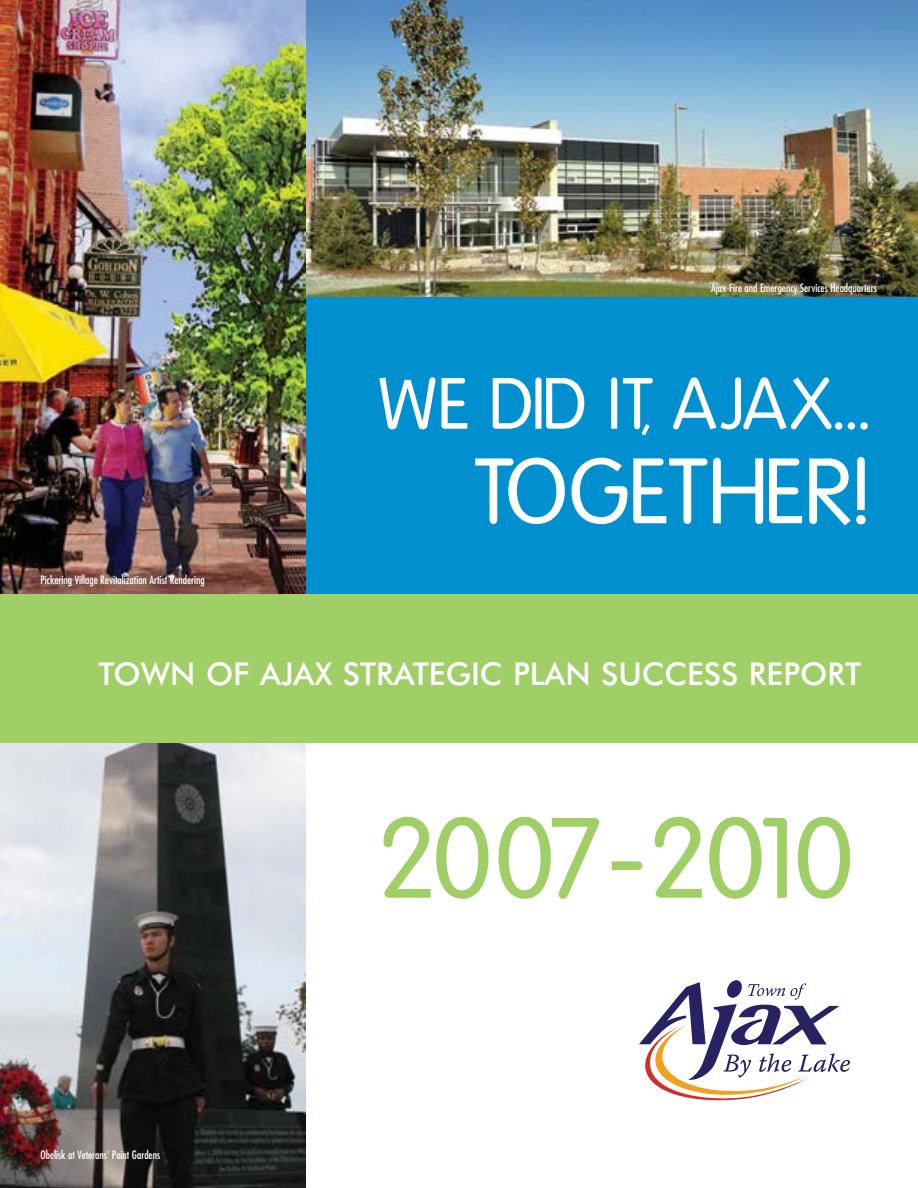
<style>
.page{position:relative;width:918px;height:1188px;background:#fff}
.page>*{position:absolute;margin:0;border:0;box-sizing:border-box;transform-origin:0 0}
.t1{font:111px "Folks";letter-spacing:-.07em;color:#a0ce67}
.t2{font:500 31.5px "Futura BT";color:#fff}
.t3{font:condensed 11.25px "Futura";color:#fff}
</style>
<div class="page">
<img style="left:306px;top:0;width:612px;height:297px">
<div style="left:306px;top:297px;width:612px;height:297px;background:#0090d0"></div>
<img style="left:0;top:0;width:306px;height:594px">
<img style="left:0;top:742px;width:306px;height:446px">
<div style="left:0;top:594px;width:918px;height:148px;background:#a0ce67"></div>
<svg style="left:639px;top:980px;width:211px;height:120px"></svg>
<svg style="left:379px;top:377px;width:56px;height:52px"></svg>
<svg style="left:441px;top:378px;width:26px;height:51px"></svg>
<svg style="left:493px;top:377px;width:91px;height:52px"></svg>
<svg style="left:611px;top:377px;width:6px;height:52px"></svg>
<svg style="left:673px;top:377px;width:169px;height:53px"></svg>
<svg style="left:848px;top:422px;width:20px;height:8px"></svg>
<svg style="left:475px;top:458px;width:90px;height:66px"></svg>
<svg style="left:572px;top:458px;width:191px;height:66px"></svg>
<svg style="left:769px;top:458px;width:33px;height:65px"></svg>
<svg style="left:809px;top:457px;width:57px;height:68px"></svg>
<svg style="left:623px;top:378px;width:30px;height:57px"></svg>
<p class="t3" style="left:40px;top:574px;width:166px">Pickering Village Revitalization Artist Rendering</p>
<p class="t3" style="left:711px;top:283px;width:167px">Ajax Fire and Emergency Services Headquarters</p>
<h2 class="t2" style="left:99px;top:661px;width:764px">TOWN OF AJAX STRATEGIC PLAN SUCCESS REPORT</h2>
<p class="t3" style="left:40px;top:1149px;width:121px">Obelisk at Veterans’ Point Gardens</p>
<h1 class="t1" style="left:377px;top:813px;width:478px">2007-2010</h1>
</div>
